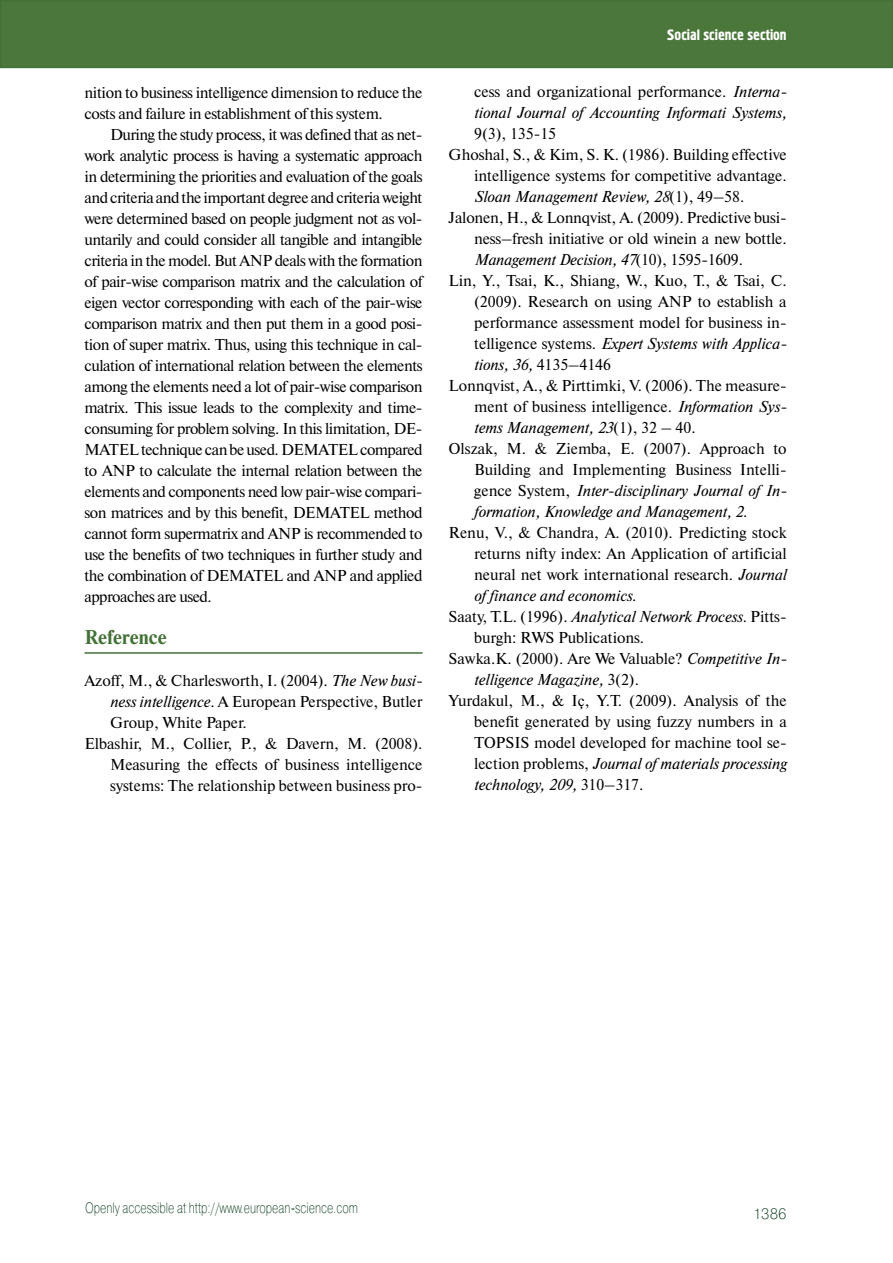
<style>
.page{position:relative;width:893px;height:1263px;background:#fff}
.page>*{position:absolute;margin:0;border:0;box-sizing:border-box;transform-origin:0 0}
.t1{font:700 18.75px "Newton C";color:#437236}
.t2{font:15.75px/21px "Newton C";color:#000;text-align:justify}
.t3{font:italic 15.75px/21px "Newton C";color:#000}
.t4{font:15.75px/21px "Newton C";letter-spacing:-.02em;color:#000}
.t5{font:15px "Pragmatica Light C";color:#0d3e20;scale:.75 1}
.t6{font:15px "Hermes C";color:#fff}
.t7{font:15px "Pragmatica Light C";color:#0d3e20}
.s1{font-style:italic}
.s2{font-style:normal}
.s3{font-family:"Times New Roman"}
</style>
<div class="page">
<div style="left:1px;top:1px;width:891px;height:66px;background:#4b773b"></div>
<div style="left:0;top:0;width:893px;height:68px;border:2px solid #437236"></div>
<hr style="left:84px;top:652px;width:339px;height:2px;background:#437236">
<p class="t4" style="left:84px;top:82px;width:339px">nition to business intelligence dimension to reduce the costs and failure in establishment of this system.</p>
<p class="t2" style="left:84px;top:124px;width:340px;text-indent:26px">During the study process, it was defined that as net&shy;work analytic process is having a systematic approach in determining the priorities and evaluation of the goals and criteria and the important degree and criteria weight were determined based on people judgment not as vol&shy;untarily and could consider all tangible and intangible criteria in the model. But ANP deals with the formation of pair-wise comparison matrix and the calculation of eigen vector corresponding with each of the pair-wise comparison matrix and then put them in a good posi&shy;tion of super matrix. Thus, using this technique in cal&shy;culation of international relation between the elements among the elements need a lot of pair-wise comparison matrix. This issue leads to the complexity and time&shy;consuming for problem solving. In this limitation, DE-MATEL technique can be used. DEMATEL compared to ANP to calculate the internal relation between the elements and components need low pair-wise compari&shy;son matrices and by this benefit, DEMATEL method cannot form supermatrix and ANP is recommended to use the benefits of two techniques in further study and the combination of DEMATEL and ANP and applied approaches are used.</p>
<p class="t1" style="left:84px;top:626px;width:84px">Reference</p>
<p class="t2" style="left:84px;top:670px;width:340px">Azoff, M., &amp; Charlesworth, I. (2004). <span class="s1">The New busi-</span></p>
<p class="t2" style="left:110px;top:691px;width:314px"><span class="s1">ness intelligence.</span> A European Perspective, Butler</p>
<p class="t2" style="left:110px;top:712px;width:138px">Group, White Paper.</p>
<p class="t2" style="left:84px;top:733px;width:340px">Elbashir, M., Collier, P., &amp; Davern, M. (2008).</p>
<p class="t2" style="left:110px;top:754px;width:314px">Measuring the effects of business intelligence</p>
<p class="t2" style="left:110px;top:775px;width:314px">systems: The relationship between business pro-</p>
<p class="t6" style="left:667px;top:26px;width:121px">Social science section</p>
<p class="t3" style="left:474px;top:82px;width:314px"><span class="s2">cess and organizational performance.</span> Interna&shy;tional Journal of Accounting Informati Systems,</p>
<p class="t2" style="left:474px;top:124px;width:83px">9(3), 135-15</p>
<p class="t2" style="left:449px;top:145px;width:340px">Ghoshal, S., &amp; Kim, S. K. (1986). Building effective</p>
<p class="t2" style="left:474px;top:166px;width:314px">intelligence systems for competitive advantage.</p>
<p class="t3" style="left:474px;top:187px;width:272px">Sloan Management Review, 28<span class="s2">(1), 49–58.</span></p>
<p class="t2" style="left:449px;top:208px;width:340px">Jalonen, H., &amp; Lonnqvist, A. (2009). Predictive busi-</p>
<p class="t2" style="left:474px;top:229px;width:314px">ness–fresh initiative or old winein a new bottle.</p>
<p class="t3" style="left:474px;top:250px;width:270px">Management Decision, 47<span class="s2">(10), 1595-1609.</span></p>
<p class="t2" style="left:449px;top:271px;width:340px">Lin, Y., Tsai, K., Shiang, W., Kuo, T., &amp; Tsai, C.</p>
<p class="t2" style="left:474px;top:292px;width:314px">(2009). Research on using ANP to establish a</p>
<p class="t2" style="left:474px;top:313px;width:314px">performance assessment model for business in-</p>
<p class="t3" style="left:474px;top:334px;width:314px"><span class="s2">telligence systems.</span> Expert Systems with Applica-</p>
<p class="t3" style="left:474px;top:355px;width:138px">tions, 36, <span class="s2">4135–4146</span></p>
<p class="t2" style="left:449px;top:376px;width:340px">Lonnqvist, A., &amp; Pirttimki, V. (2006). The measure-</p>
<p class="t2" style="left:474px;top:397px;width:314px">ment of business intelligence. <span class="s1">Information Sys-</span></p>
<p class="t3" style="left:474px;top:418px;width:223px">tems Management, 23<span class="s2">(1), 32 – 40.</span></p>
<p class="t2" style="left:449px;top:439px;width:340px">Olszak, M. &amp; Ziemba, E. (2007). Approach to</p>
<p class="t2" style="left:474px;top:460px;width:314px">Building and Implementing Business Intelli-</p>
<p class="t3" style="left:474px;top:481px;width:314px"><span class="s2">gence System,</span> Inter-disciplinary Journal of In-</p>
<p class="t3" style="left:474px;top:502px;width:275px">formation, Knowledge and Management, 2<span class="s2">.</span></p>
<p class="t2" style="left:449px;top:522px;width:340px">Renu, V., &amp; Chandra, A. (2010). Predicting stock</p>
<p class="t2" style="left:474px;top:543px;width:314px">returns nifty index: An Application of artificial</p>
<p class="t2" style="left:474px;top:564px;width:314px">neural net work international research. <span class="s1">Journal</span></p>
<p class="t3" style="left:474px;top:586px;width:164px">of finance and economics<span class="s2">.</span></p>
<p class="t2" style="left:449px;top:606px;width:340px">Saaty, T.L. (1996). <span class="s1">Analytical Network Process</span>. Pitts-</p>
<p class="t2" style="left:474px;top:627px;width:172px">burgh: RWS Publications.</p>
<p class="t2" style="left:449px;top:648px;width:340px">Sawka.K. (2000). Are We Valuable? <span class="s1">Competitive In-</span></p>
<p class="t3" style="left:474px;top:669px;width:166px">telligence Magazine, <span class="s2">3(2).</span></p>
<p class="t2" style="left:449px;top:690px;width:340px">Yurdakul, M., &amp; I<span class="s3">ç</span>, Y.T. (2009). Analysis of the</p>
<p class="t2" style="left:474px;top:711px;width:314px">benefit generated by using fuzzy numbers in a</p>
<p class="t2" style="left:474px;top:732px;width:314px">TOPSIS model developed for machine tool se-</p>
<p class="t3" style="left:474px;top:753px;width:314px"><span class="s2">lection problems,</span> Journal of materials processing</p>
<p class="t3" style="left:474px;top:774px;width:171px">technology, 209, <span class="s2">310–317.</span></p>
<p class="t5" style="left:85px;top:1199px;width:365px">Openly accessible at http://www.european-science.com</p>
<p class="t7" style="left:753px;top:1205px;width:35px">1386</p>
</div>
